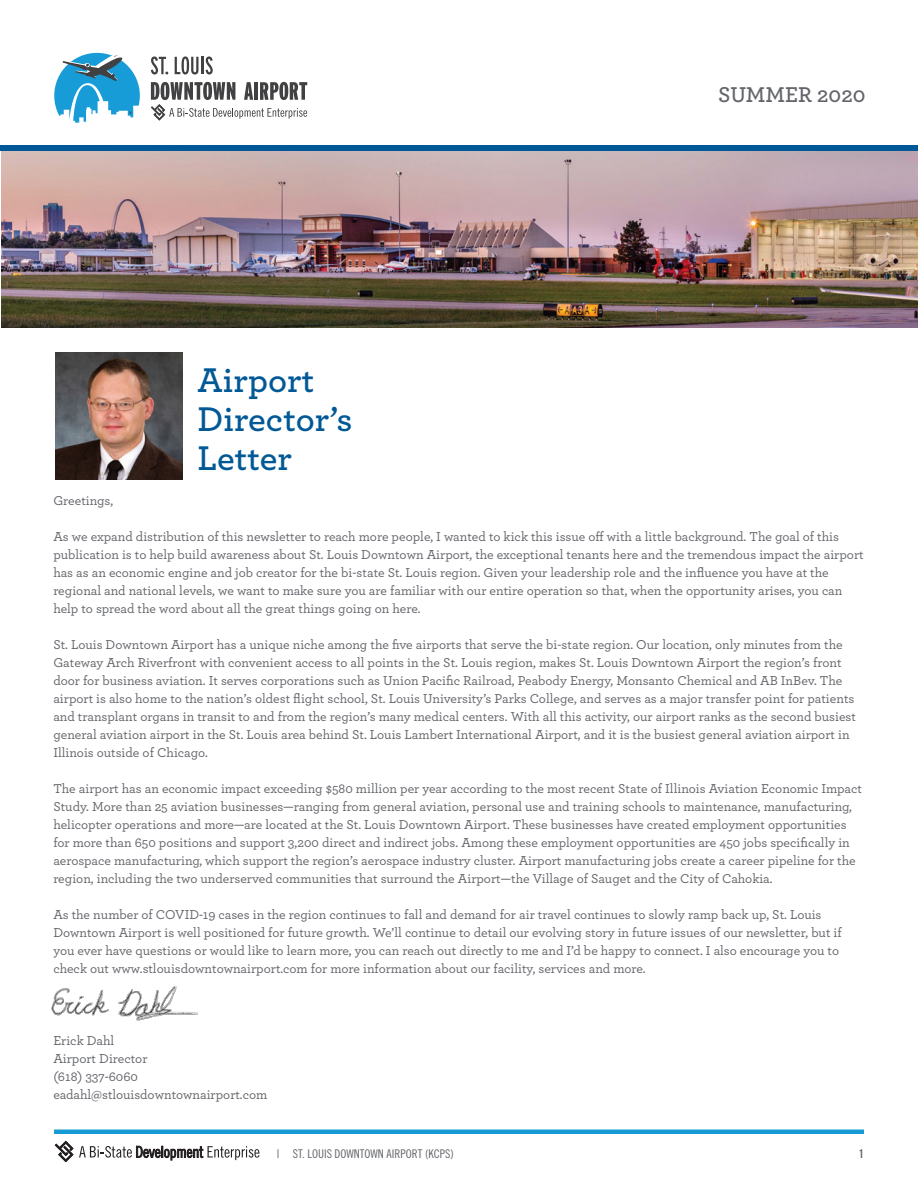
<style>
.page{position:relative;width:918px;height:1188px;background:#fff}
.page>*{position:absolute;margin:0;border:0;box-sizing:border-box;transform-origin:0 0}
.t1{font:600 36px/39px "Archer Pro";color:#005996}
.t2{font:600 22.5px "Archer Pro";color:#63656a}
.t3{font:500 13.5px/18px "Archer Pro";color:#63656a}
.t4{font:12px "Trade Gothic LT Std Cn 18";color:#63656a}
.t5{font:12px "Trade Gothic LT Std Bd Cn 20";color:#63656a}
</style>
<div class="page">
<hr style="left:54px;top:1130px;width:810px;height:4px;background:#179bd6">
<svg style="left:55px;top:1141px;width:204px;height:21px"></svg>
<svg style="left:54px;top:53px;width:86px;height:70px"></svg>
<svg style="left:151px;top:56px;width:17px;height:19px"></svg>
<svg style="left:175px;top:56px;width:23px;height:19px"></svg>
<hr style="left:201px;top:57px;width:3px;height:17px;background:#414042">
<svg style="left:206px;top:56px;width:7px;height:19px"></svg>
<svg style="left:151px;top:82px;width:156px;height:39px"></svg>
<img style="left:1px;top:151px;width:917px;height:177px">
<div style="left:0;top:145px;width:918px;height:6px;background:#005996"></div>
<img style="left:55px;top:353px;width:127px;height:127px">
<img style="left:51px;top:987px;width:147px;height:33px">
<p class="t1" style="left:198px;top:358px;width:157px">Airport<br>Director’s<br>Letter</p>
<p class="t2" style="left:718px;top:78px;width:149px">SUMMER 2020</p>
<p class="t3" style="left:53px;top:491px;width:61px">Greetings,</p>
<p class="t3" style="left:53px;top:527px;width:812px">As we expand distribution of this newsletter to reach more people, I wanted to kick this issue off with a little background. The goal of this publication is to help build awareness about St. Louis Downtown Airport, the exceptional tenants here and the tremendous impact the airport has as an economic engine and job creator for the bi-state St. Louis region. Given your leadership role and the influence you have at the regional and national levels, we want to make sure you are familiar with our entire operation so that, when the opportunity arises, you can help to spread the word about all the great things going on here.</p>
<p class="t3" style="left:53px;top:635px;width:804px">St. Louis Downtown Airport has a unique niche among the five airports that serve the bi-state region. Our location, only minutes from the Gateway Arch Riverfront with convenient access to all points in the St. Louis region, makes St. Louis Downtown Airport the region’s front door for business aviation. It serves corporations such as Union Pacific Railroad, Peabody Energy, Monsanto Chemical and AB InBev. The airport is also home to the nation’s oldest flight school, St. Louis University’s Parks College, and serves as a major transfer point for patients and transplant organs in transit to and from the region’s many medical centers. With all this activity, our airport ranks as the second busiest general aviation airport in the St. Louis area behind St. Louis Lambert International Airport, and it is the busiest general aviation airport in Illinois outside of Chicago.</p>
<p class="t3" style="left:53px;top:779px;width:810px">The airport has an economic impact exceeding $580 million per year according to the most recent State of Illinois Aviation Economic Impact Study. More than 25 aviation businesses—ranging from general aviation, personal use and training schools to maintenance, manufacturing, helicopter operations and more—are located at the St. Louis Downtown Airport. These businesses have created employment opportunities for more than 650 positions and support 3,200 direct and indirect jobs. Among these employment opportunities are 450 jobs specifically in aerospace manufacturing, which support the region’s aerospace industry cluster. Airport manufacturing jobs create a career pipeline for the region, including the two underserved communities that surround the Airport—the Village of Sauget and the City of Cahokia.</p>
<p class="t3" style="left:53px;top:905px;width:790px">As the number of COVID-19 cases in the region continues to fall and demand for air travel continues to slowly ramp back up, St. Louis Downtown Airport is well positioned for future growth. We’ll continue to detail our evolving story in future issues of our newsletter, but if you ever have questions or would like to learn more, you can reach out directly to me and I’d be happy to connect. I also encourage you to check out www.stlouisdowntownairport.com for more information about our facility, services and more.</p>
<p class="t3" style="left:53px;top:1031px;width:62px">Erick Dahl</p>
<p class="t3" style="left:53px;top:1049px;width:96px">Airport Director</p>
<p class="t3" style="left:53px;top:1067px;width:86px">(618) 337-6060</p>
<p class="t3" style="left:53px;top:1085px;width:216px">eadahl@stlouisdowntownairport.com</p>
<p class="t4" style="left:277px;top:1146px;width:178px">| ST. LOUIS DOWNTOWN AIRPORT (KCPS)</p>
<p class="t5" style="left:859px;top:1146px;width:7px">1</p>
</div>
